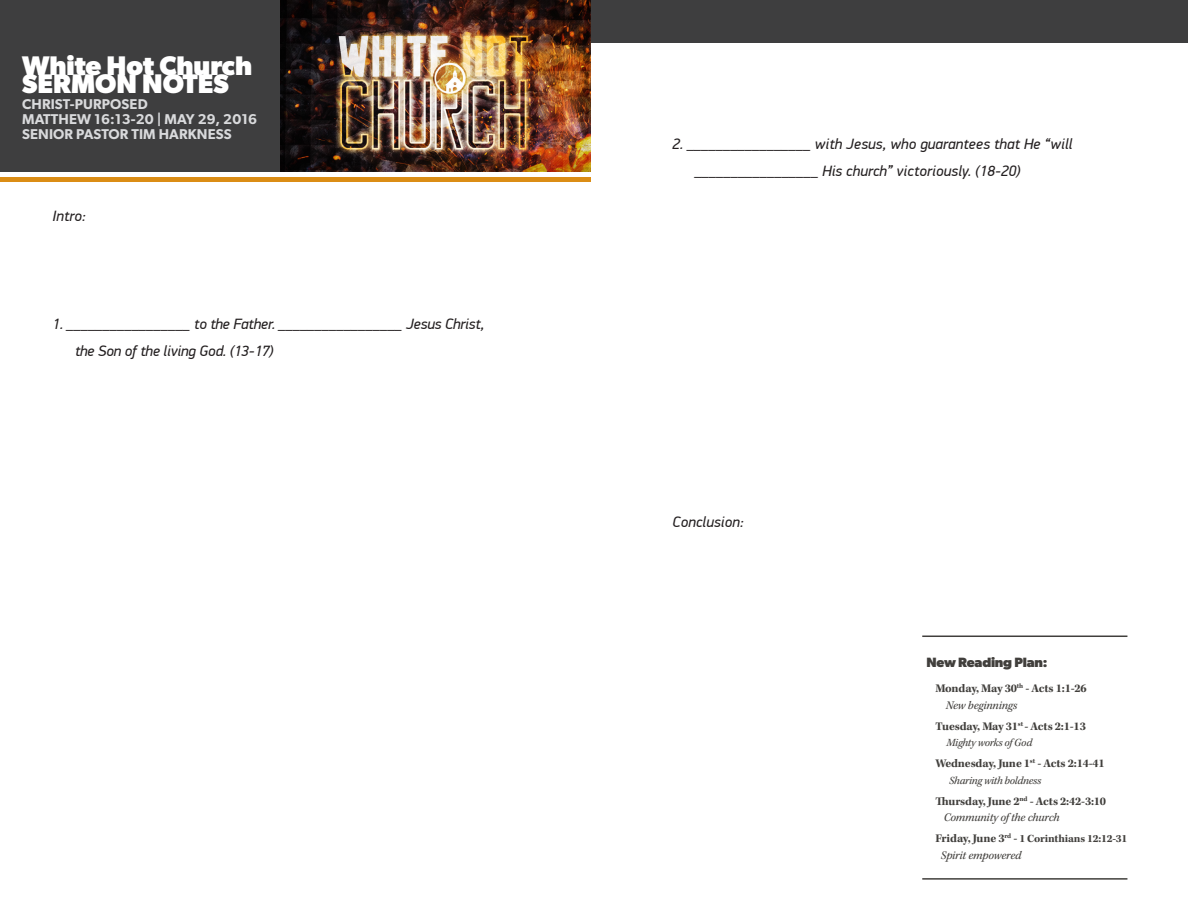
<style>
.page{position:relative;width:1188px;height:918px;background:#fff}
.page>*{position:absolute;margin:0;border:0;box-sizing:border-box;transform-origin:0 0}
.t1{font:700 27px "Gibson";color:#fff}
.t2{font:italic 15px/27px "PF Din Display Pro";letter-spacing:.01em;color:#231f20}
.t3{font:600 14.25px/15px "Gibson";letter-spacing:.01em;color:#d9dadc}
.t4{font:700 13.5px "Gibson";letter-spacing:-.015em;color:#413f3c}
.t5{font:700 12px/16.5px "Kepler Std";letter-spacing:-.015em;color:#413f3c}
.t6{font:italic 12px "Kepler Std";letter-spacing:-.015em;color:#413f3c}
.t7{font:italic 11.25px "Kepler Std";letter-spacing:-.025em;color:#413f3c}
.t8{font:700 11.25px "Kepler Std";letter-spacing:-.015em;color:#413f3c}
.s1{font-weight:400;font-style:italic}
.s2{font-size:12px}
</style>
<div class="page">
<div style="left:0;top:0;width:591px;height:172px;background:#3e3e3f"></div>
<hr style="left:0;top:178px;width:591px;height:4px;background:#db8d15">
<img style="left:280px;top:0;width:311px;height:172px">
<hr style="left:922px;top:636px;width:205px;height:1px;background:#413f3c">
<hr style="left:922px;top:878px;width:205px;height:2px;background:#413f3c">
<div style="left:591px;top:0;width:597px;height:43px;background:#3e3e3f"></div>
<h1 class="t1" style="left:22px;top:49px;width:232px">White Hot Church</h1>
<h1 class="t1" style="left:22px;top:67px;width:208px">SERMON NOTES</h1>
<p class="t3" style="left:22px;top:97px;width:237px">CHRIST-PURPOSED<br>MATTHEW 16:13-20 | MAY 29, 2016<br>SENIOR PASTOR TIM HARKNESS</p>
<p class="t2" style="left:52px;top:203px;width:35px">Intro:</p>
<p class="t2" style="left:75px;top:311px;width:411px;text-indent:-22px">1. _________________ to the Father. _________________ Jesus Christ, the Son of the living God. (13-17)</p>
<p class="t2" style="left:695px;top:130px;width:379px;text-indent:-22px">2. _________________ with Jesus, who guarantees that He “will _________________ His church” victoriously. (18-20)</p>
<p class="t2" style="left:673px;top:508px;width:73px">Conclusion:</p>
<p class="t4" style="left:926px;top:654px;width:123px">New Reading Plan:</p>
<p class="t5" style="left:946px;top:681px;width:142px;text-indent:-11px">Monday, May 30<sup>th</sup> - Acts 1:1-26<br><span class="s1">New beginnings</span></p>
<p class="t5" style="left:935px;top:718px;width:152px">Tuesday, May 31<sup>st</sup> - Acts 2:1-13</p>
<p class="t7" style="left:947px;top:737px;width:87px">Mighty works of God</p>
<p class="t5" style="left:935px;top:756px;width:171px">Wednesday, June 1<sup>st</sup> - Acts 2:14-41</p>
<p class="t7" style="left:949px;top:774px;width:94px">Sharing with boldness</p>
<p class="t5" style="left:944px;top:793px;width:164px;text-indent:-8px">Thursday, June 2<sup>nd</sup> - Acts 2:42-3:10<br><span class="s1">Community of the church</span></p>
<p class="t8" style="left:935px;top:833px;width:194px"><span class="s2">Friday, June 3</span><sup>rd</sup> <span class="s2">-</span> 1 Corinthians 12:12-31</p>
<p class="t6" style="left:941px;top:848px;width:82px">Spirit empowered</p>
</div>
